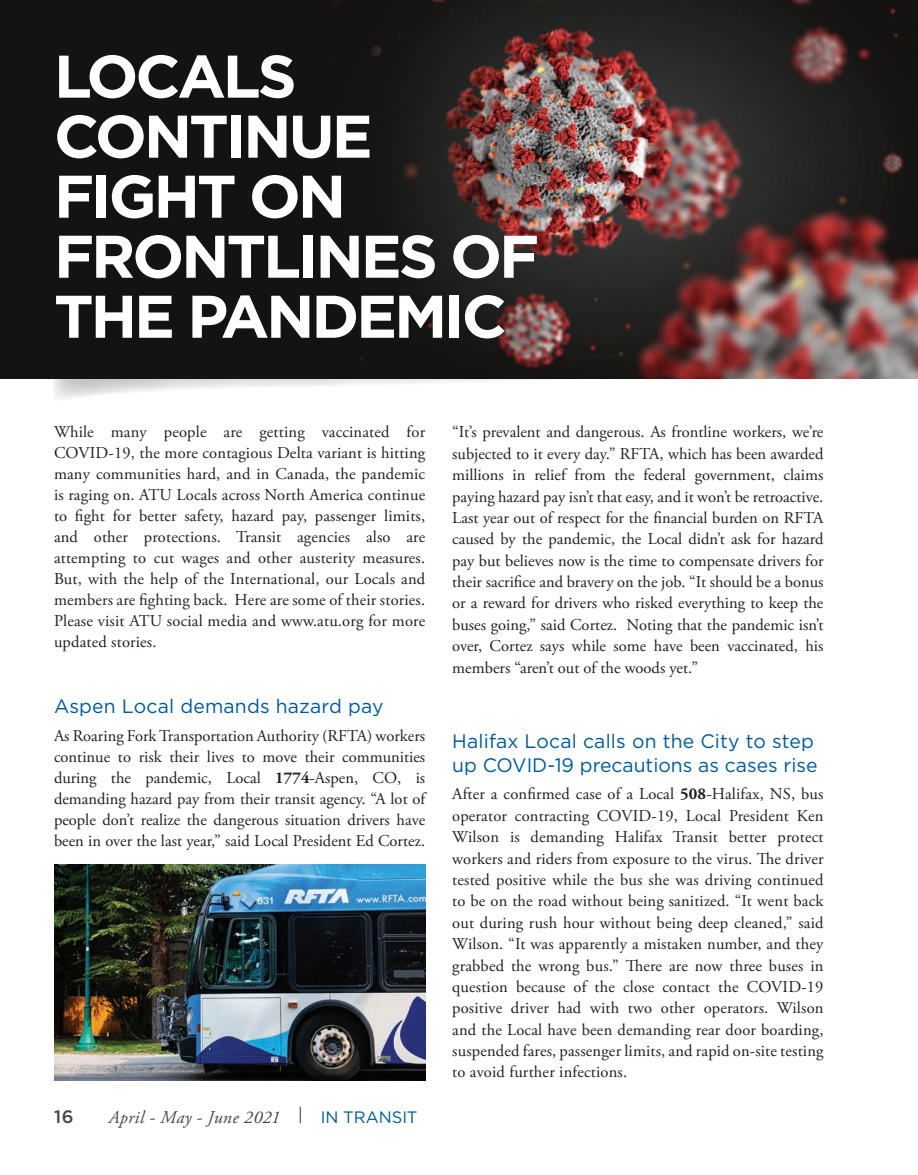
<style>
.page{position:relative;width:918px;height:1175px;background:#fff}
.page>*{position:absolute;margin:0;border:0;box-sizing:border-box;transform-origin:0 0}
.IT_Head_14{font:700 60px/60px "Gotham";letter-spacing:-.05em;color:#fff}
.t1{font:19.5px/24px "Gotham";letter-spacing:.01em;color:#00599b}
.t2{font:italic 18px "Adobe Garamond Pro";letter-spacing:.015em;color:#454647}
.t3{font:500 18px "Gotham";color:#454647}
.t4{font:16.5px/21.3px "Adobe Garamond Pro";color:#231f20;text-align:justify}
.s1{font-weight:700}
.s2{font-family:"Gotham";font-style:normal}
.s3{font-family:"Gotham";font-style:normal;font-size:16.5px;color:#00599b}
</style>
<div class="page">
<svg style="left:53px;top:378px;width:534px;height:20px"></svg>
<img style="left:0;top:0;width:918px;height:378px">
<img style="left:54px;top:864px;width:371px;height:216px">
<p class="IT_Head_14" style="left:54px;top:45px;width:487px">LOCALS<br>CONTINUE<br>FIGHT ON<br>FRONTLINES OF<br>THE PANDEMIC</p>
<p class="t4" style="left:54px;top:422px;width:373px">While many people are getting vaccinated for COVID-19, the more contagious Delta variant is hitting many communities hard, and in Canada, the pandemic is raging on. ATU Locals across North America continue to fight for better safety, hazard pay, passenger limits, and other protections. Transit agencies also are attempting to cut wages and other austerity measures.<br>But, with the help of the International, our Locals and members are fighting back. Here are some of their stories.<br>Please visit ATU social media and www.atu.org for more updated stories.</p>
<p class="t1" style="left:54px;top:694px;width:331px">Aspen Local demands hazard pay</p>
<p class="t4" style="left:54px;top:725px;width:373px">As Roaring Fork Transportation Authority (RFTA) workers continue to risk their lives to move their communities during the pandemic, Local <span class="s1">1774</span>-Aspen, CO, is demanding hazard pay from their transit agency. “A lot of people don’t realize the dangerous situation drivers have been in over the last year,” said Local President Ed Cortez.</p>
<p class="t3" style="left:54px;top:1105px;width:21px">16</p>
<p class="t2" style="left:109px;top:1106px;width:310px">April - May - June 2021 <span class="s2">|</span> <span class="s3">IN TRANSIT</span></p>
<p class="t4" style="left:452px;top:422px;width:373px">“It’s prevalent and dangerous. As frontline workers, we’re subjected to it every day.” RFTA, which has been awarded millions in relief from the federal government, claims paying hazard pay isn’t that easy, and it won’t be retroactive.<br>Last year out of respect for the financial burden on RFTA caused by the pandemic, the Local didn’t ask for hazard pay but believes now is the time to compensate drivers for their sacrifice and bravery on the job. “It should be a bonus or a reward for drivers who risked everything to keep the buses going,” said Cortez. Noting that the pandemic isn’t over, Cortez says while some have been vaccinated, his members “aren’t out of the woods yet.”</p>
<p class="t1" style="left:452px;top:728px;width:367px">Halifax Local calls on the City to step up COVID-19 precautions as cases rise</p>
<p class="t4" style="left:452px;top:784px;width:373px">After a confirmed case of a Local <span class="s1">508</span>-Halifax, NS, bus operator contracting COVID-19, Local President Ken Wilson is demanding Halifax Transit better protect workers and riders from exposure to the virus. The driver tested positive while the bus she was driving continued to be on the road without being sanitized. “It went back out during rush hour without being deep cleaned,” said Wilson. “It was apparently a mistaken number, and they grabbed the wrong bus.” There are now three buses in question because of the close contact the COVID-19 positive driver had with two other operators. Wilson and the Local have been demanding rear door boarding, suspended fares, passenger limits, and rapid on-site testing to avoid further infections.</p>
</div>
